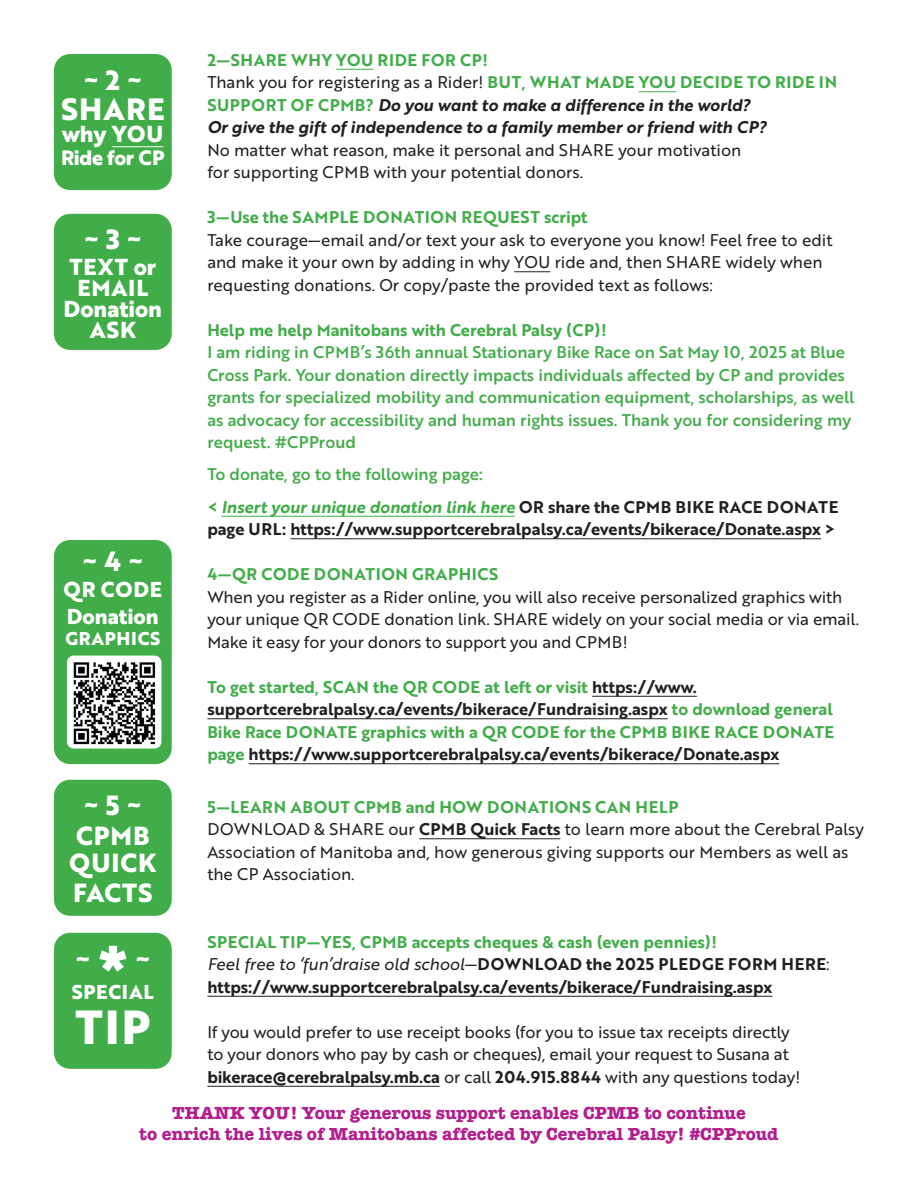
<style>
.page{position:relative;width:918px;height:1188px;background:#fff}
.page>*{position:absolute;margin:0;border:0;box-sizing:border-box;transform-origin:0 0}
.t1{font:700 66px "Brother 1816 Extra";color:#fff}
.t2{font:700 46.5px "Brother 1816 Extra";color:#fff}
.t3{font:700 30px "Brother 1816 Extra";letter-spacing:.04em;color:#fff}
.t4{font:700 27px "Brother 1816 Extra";color:#fff}
.t5{font:700 25.5px "Brother 1816 Extra";letter-spacing:.04em;color:#fff}
.t6{font:700 22.5px/21px "Brother 1816 Extra";letter-spacing:.025em;color:#fff;text-align:center}
.t7{font:700 21px/27px "Brother 1816 Extra";color:#fff}
.t8{font:700 20.25px "Brother 1816 Extra";letter-spacing:-.02em;color:#fff}
.t9{font:700 19.5px "Brother 1816 Extra";letter-spacing:.04em;color:#fff}
.t10{font:700 18px/21px "American Typewriter";color:#b21e8d;text-align:center}
.t11{font:700 18px "Brother 1816 Extra";letter-spacing:.04em;color:#fff}
.t12{font:16.5px/22.5px "Brother 1816 Regular";color:#231f20}
.t13{font:16.5px/22.5px "Brother 1816 Bold";color:#231f20}
.t14{font:16.5px/22.5px "Brother 1816 Medium";color:#41ad49}
.t15{font:16.5px/22.5px "Brother 1816 Bold Italic";color:#231f20}
.t16{font:16.5px "Brother 1816 Bold";letter-spacing:.04em;color:#41ad49}
.t17{font:16.5px "Brother 1816 Bold";color:#41ad49}
.s1{font-family:"Brother 1816 Regular"}
.s2{font-family:"Brother 1816 Bold";color:#41ad49}
.s3{font-family:"Brother 1816 Bold"}
.s4{color:#41ad49}
.s5{font-family:"Brother 1816 Bold Italic";color:#41ad49}
.s6{font-family:"Brother 1816 Regular Italic"}
</style>
<div class="page">
<div style="left:54px;top:54px;width:118px;height:136px;background:#41ad49;border-radius:16px"></div>
<hr style="left:112px;top:146px;width:51px;height:1px;background:#fff">
<hr style="left:336px;top:69px;width:37px;height:1px;background:#41ad49">
<hr style="left:639px;top:91px;width:37px;height:1px;background:#41ad49">
<hr style="left:514px;top:271px;width:36px;height:1px;background:#231f20">
<hr style="left:222px;top:516px;width:293px;height:1px;background:#41ad49">
<hr style="left:290px;top:538px;width:531px;height:1px;background:#231f20">
<hr style="left:592px;top:696px;width:105px;height:1px;background:#231f20">
<hr style="left:207px;top:718px;width:461px;height:1px;background:#231f20">
<hr style="left:249px;top:763px;width:530px;height:1px;background:#231f20">
<hr style="left:419px;top:838px;width:141px;height:1px;background:#231f20">
<hr style="left:207px;top:996px;width:565px;height:1px;background:#231f20">
<hr style="left:207px;top:1086px;width:233px;height:1px;background:#231f20">
<div style="left:54px;top:214px;width:118px;height:136px;background:#41ad49;border-radius:16px"></div>
<div style="left:54px;top:780px;width:118px;height:136px;background:#41ad49;border-radius:16px"></div>
<div style="left:54px;top:540px;width:118px;height:224px;background:#41ad49;border-radius:16px"></div>
<img style="left:67px;top:656px;width:94px;height:93px">
<div style="left:54px;top:933px;width:118px;height:136px;background:#41ad49;border-radius:16px"></div>
<p class="t4" style="left:83px;top:59px;width:61px">~ 2 ~</p>
<p class="t3" style="left:61px;top:86px;width:105px">SHARE</p>
<p class="t6" style="left:62px;top:123px;width:103px">why YOU</p>
<p class="t8" style="left:61px;top:142px;width:105px">Ride for CP</p>
<p class="t4" style="left:84px;top:219px;width:60px">~ 3 ~</p>
<p class="t6" style="left:64px;top:256px;width:100px">TEXT or<br>EMAIL<br>Donation</p>
<p class="t6" style="left:90px;top:319px;width:48px">ASK</p>
<p class="t4" style="left:82px;top:541px;width:63px">~ 4 ~</p>
<p class="t7" style="left:64px;top:575px;width:100px">QR CODE<br>Donation</p>
<p class="t11" style="left:65px;top:624px;width:96px">GRAPHICS</p>
<p class="t4" style="left:84px;top:785px;width:60px">~ 5 ~</p>
<p class="t5" style="left:76px;top:817px;width:75px">CPMB</p>
<p class="t5" style="left:69px;top:844px;width:89px">QUICK</p>
<p class="t5" style="left:73px;top:874px;width:81px">FACTS</p>
<p class="t4" style="left:75px;top:939px;width:17px">~</p>
<p class="t1" style="left:97px;top:922px;width:33px">*</p>
<p class="t4" style="left:135px;top:939px;width:17px">~</p>
<p class="t9" style="left:72px;top:978px;width:84px">SPECIAL</p>
<p class="t2" style="left:76px;top:992px;width:76px">TIP</p>
<p class="t16" style="left:207px;top:47px;width:282px">2—SHARE WHY YOU RIDE FOR CP!</p>
<p class="t15" style="left:207px;top:71px;width:631px"><span class="s1">Thank you for registering as a Rider!</span> <span class="s2">BUT, WHAT MADE YOU DECIDE TO RIDE IN<br>SUPPORT OF CPMB?</span> Do you want to make a difference in the world?<br>Or give the gift of independence to a family member or friend with CP?</p>
<p class="t12" style="left:207px;top:138px;width:535px">No matter what reason, make it personal and SHARE your motivation for supporting CPMB with your potential donors.</p>
<p class="t16" style="left:207px;top:205px;width:382px">3—Use the SAMPLE DONATION REQUEST script</p>
<p class="t12" style="left:207px;top:228px;width:627px">Take courage—email and/or text your ask to everyone you know! Feel free to edit and make it your own by adding in why YOU ride and, then SHARE widely when requesting donations. Or copy/paste the provided text as follows:</p>
<p class="t14" style="left:207px;top:318px;width:649px"><span class="s3">Help me help Manitobans with Cerebral Palsy (CP)!<br></span>I am riding in CPMB’s 36th annual Stationary Bike Race on Sat May 10, 2025 at Blue Cross Park. Your donation directly impacts individuals affected by CP and provides grants for specialized mobility and communication equipment, scholarships, as well as advocacy for accessibility and human rights issues. Thank you for considering my request. #CPProud</p>
<p class="t14" style="left:207px;top:462px;width:277px">To donate, go to the following page:</p>
<p class="t13" style="left:207px;top:495px;width:633px"><span class="s4">&lt;</span> <span class="s5">Insert your unique donation link here</span> OR share the CPMB BIKE RACE DONATE page URL: https://www.supportcerebralpalsy.ca/events/bikerace/Donate.aspx &gt;</p>
<p class="t16" style="left:207px;top:562px;width:292px">4—QR CODE DONATION GRAPHICS</p>
<p class="t12" style="left:207px;top:585px;width:653px">When you register as a Rider online, you will also receive personalized graphics with your unique QR CODE donation link. SHARE widely on your social media or via email.<br>Make it easy for your donors to support you and CPMB!</p>
<p class="t13" style="left:207px;top:675px;width:628px"><span class="s4">To get started, SCAN the QR CODE at left or visit</span> https://www. supportcerebralpalsy.ca/events/bikerace/Fundraising.aspx <span class="s4">to download general Bike Race DONATE graphics with a QR CODE for the CPMB BIKE RACE DONATE page</span> https://www.supportcerebralpalsy.ca/events/bikerace/Donate.aspx</p>
<p class="t16" style="left:207px;top:794px;width:473px">5—LEARN ABOUT CPMB and HOW DONATIONS CAN HELP</p>
<p class="t12" style="left:207px;top:818px;width:658px">DOWNLOAD &amp; SHARE our <span class="s3">CPMB Quick Facts</span> to learn more about the Cerebral Palsy<br>Association of Manitoba and, how generous giving supports our Members as well as the CP Association.</p>
<p class="t17" style="left:207px;top:929px;width:511px">SPECIAL TIP—YES, CPMB accepts cheques &amp; cash (even pennies)!</p>
<p class="t13" style="left:207px;top:953px;width:624px"><span class="s6">Feel free to ‘fun’draise old school</span><span class="s1">—</span>DOWNLOAD the 2025 PLEDGE FORM HERE<span class="s1">: </span>https://www.supportcerebralpalsy.ca/events/bikerace/Fundraising.aspx</p>
<p class="t12" style="left:207px;top:1020px;width:594px">If you would prefer to use receipt books (for you to issue tax receipts directly to your donors who pay by cash or cheques), email your request to Susana at <span class="s3">bikerace@cerebralpalsy.mb.ca</span> or call <span class="s3">204.915.8844</span> with any questions today!</p>
<p class="t10" style="left:139px;top:1102px;width:641px">THANK YOU! Your generous support enables CPMB to continue<br>to enrich the lives of Manitobans affected by Cerebral Palsy! #CPProud</p>
</div>
